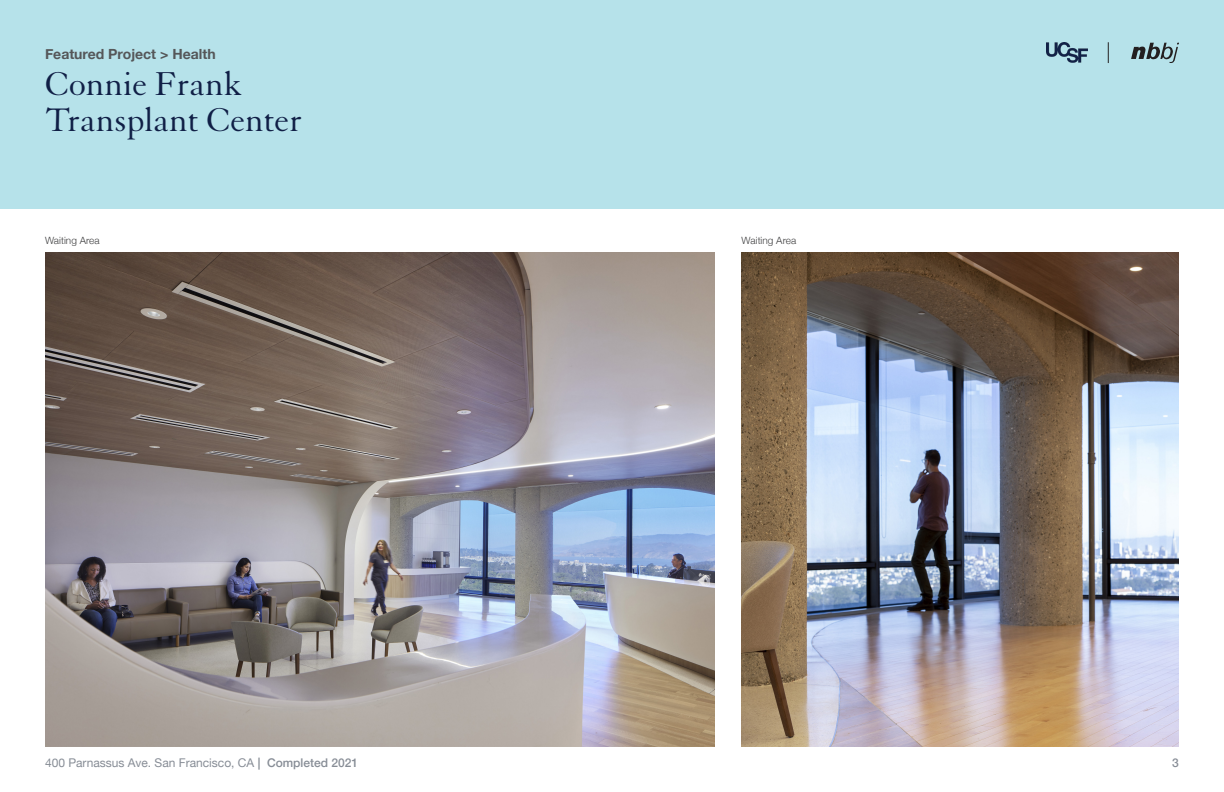
<style>
.page{position:relative;width:1224px;height:792px;background:#fff}
.page>*{position:absolute;margin:0;border:0;box-sizing:border-box;transform-origin:0 0}
.t1{font:36px/36px "Granjon LT Std";color:#101f46}
.t2{font:700 14px "Helvetica Neue";color:#555759}
.t3{font:12px "Helvetica Neue";color:#878d96}
.t4{font:500 12px "Helvetica Neue";color:#878d96}
.Body_Copy_Light{font:300 10px "Helvetica Neue";letter-spacing:.005em;color:#3e3e3f}
.s1{font-weight:500}
</style>
<div class="page">
<div style="left:0;top:0;width:1224px;height:209px;background:#b6e2ea"></div>
<img style="left:1046px;top:42px;width:41px;height:20px">
<svg style="left:1131px;top:43px;width:48px;height:20px"></svg>
<svg style="left:1108px;top:42px;width:1px;height:21px"></svg>
<img style="left:742px;top:252px;width:437px;height:495px">
<img style="left:45px;top:252px;width:670px;height:495px">
<p class="t2" style="left:45px;top:43px;width:172px">Featured Project &gt; Health</p>
<h1 class="t1" style="left:45px;top:66px;width:259px">Connie Frank<br>Transplant Center</h1>
<p class="Body_Copy_Light" style="left:45px;top:232px;width:56px">Waiting Area</p>
<p class="Body_Copy_Light" style="left:742px;top:232px;width:56px">Waiting Area</p>
<p class="t3" style="left:45px;top:754px;width:315px">400 Parnassus Ave. San Francisco, CA <span class="s1">| Completed 2021</span></p>
<p class="t4" style="left:1172px;top:753px;width:8px">3</p>
</div>
